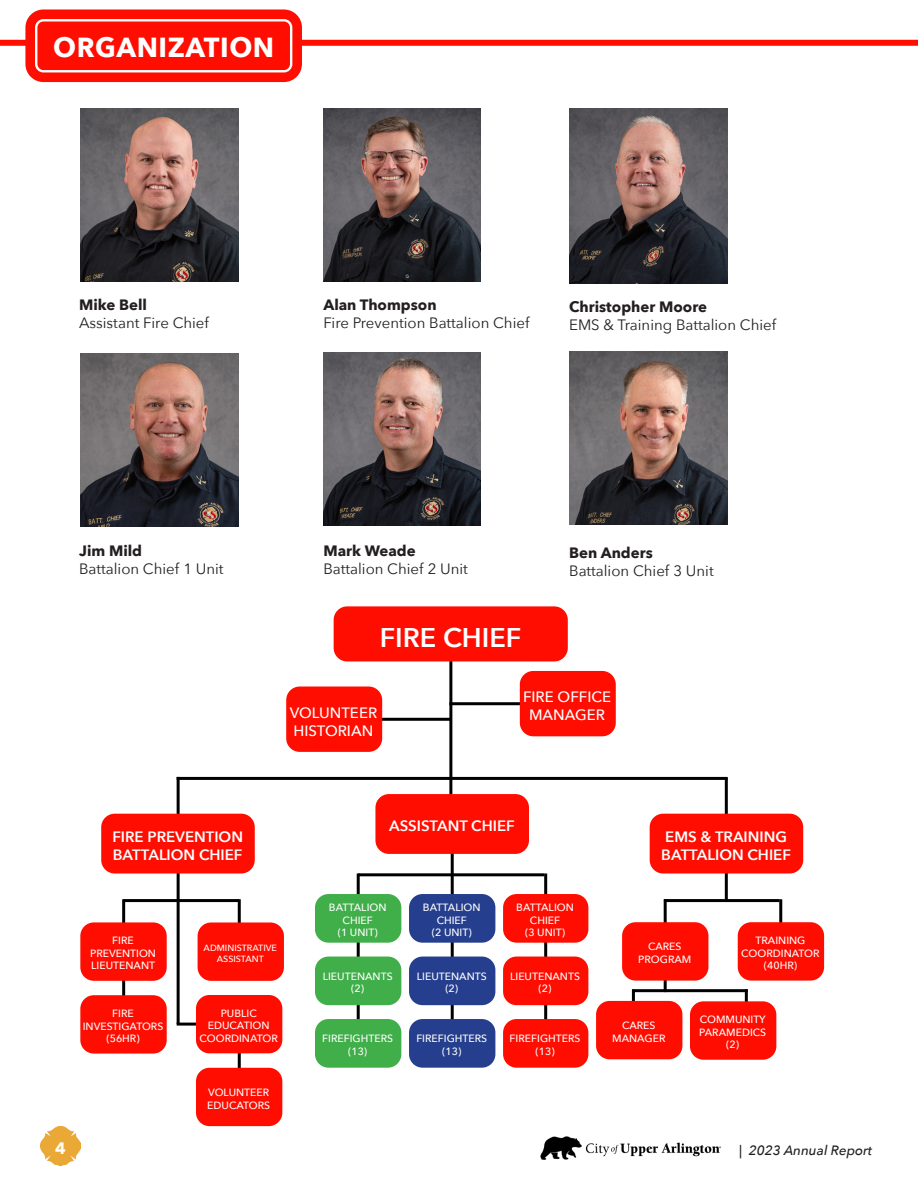
<style>
.page{position:relative;width:918px;height:1188px;background:#fff}
.page>*{position:absolute;margin:0;border:0;box-sizing:border-box;transform-origin:0 0}
.t1{font:700 27.6px "Avenir Next";letter-spacing:.02em;color:#fff}
.t2{font:600 27px "Avenir Next";color:#fff}
.t3{font:700 16.5px "Avenir Next";color:#fff}
.t4{font:15px/18px "Avenir Next";color:#231f20}
.t5{font:600 15px/18px "Avenir Next";color:#fff}
.t6{font:500 15px/18px "Avenir Next";color:#fff;text-align:center}
.t7{font:italic 500 13.5px "Avenir Next";color:#231f20}
.t8{font:500 10.5px/12.6px "Avenir Next";color:#fff;text-align:center}
.t9{font:500 9px/10.8px "Avenir Next";color:#fff;text-align:center}
.s1{font-weight:700}
.s2{font-style:normal}
</style>
<div class="page">
<div style="left:0;top:40px;width:918px;height:6px;background:#ff0d00"></div>
<img style="left:40px;top:1126px;width:40px;height:40px">
<img style="left:540px;top:1136px;width:181px;height:24px">
<div style="left:25px;top:9px;width:277px;height:73px;background:#ff0d00;border-radius:18px"></div>
<div style="left:35px;top:19px;width:257px;height:53px;border:2px solid #fff;border-radius:7px"></div>
<hr style="left:632px;top:989px;width:116px;height:3px;background:#000">
<hr style="left:745px;top:989px;width:3px;height:60px;background:#000">
<hr style="left:632px;top:989px;width:3px;height:60px;background:#000">
<hr style="left:449px;top:629px;width:3px;height:175px;background:#000">
<hr style="left:449px;top:702px;width:128px;height:3px;background:#000">
<hr style="left:324px;top:718px;width:127px;height:3px;background:#000">
<hr style="left:177px;top:844px;width:3px;height:180px;background:#000">
<hr style="left:177px;top:1023px;width:62px;height:3px;background:#000">
<hr style="left:238px;top:1030px;width:3px;height:59px;background:#000">
<hr style="left:124px;top:899px;width:115px;height:3px;background:#000">
<hr style="left:122px;top:899px;width:3px;height:119px;background:#000">
<hr style="left:238px;top:899px;width:3px;height:59px;background:#000">
<hr style="left:725px;top:844px;width:3px;height:58px;background:#000">
<hr style="left:664px;top:899px;width:116px;height:3px;background:#000">
<hr style="left:779px;top:899px;width:3px;height:59px;background:#000">
<hr style="left:664px;top:899px;width:3px;height:93px;background:#000">
<hr style="left:451px;top:834px;width:3px;height:226px;background:#000">
<hr style="left:357px;top:874px;width:3px;height:147px;background:#000">
<hr style="left:544px;top:874px;width:3px;height:147px;background:#000">
<hr style="left:358px;top:873px;width:186px;height:3px;background:#000">
<hr style="left:177px;top:777px;width:551px;height:3px;background:#000">
<hr style="left:177px;top:777px;width:3px;height:43px;background:#000">
<hr style="left:725px;top:778px;width:3px;height:42px;background:#000">
<div style="left:334px;top:606px;width:234px;height:55px;background:#ff0d00;border-radius:14px"></div>
<div style="left:520px;top:671px;width:96px;height:65px;background:#ff0d00;border-radius:14px"></div>
<div style="left:101px;top:814px;width:154px;height:60px;background:#ff0d00;border-radius:13px"></div>
<div style="left:375px;top:794px;width:154px;height:60px;background:#ff0d00;border-radius:14px"></div>
<div style="left:650px;top:814px;width:153px;height:60px;background:#ff0d00;border-radius:14px"></div>
<div style="left:80px;top:922px;width:87px;height:59px;background:#ff0d00;border-radius:14px"></div>
<div style="left:286px;top:687px;width:96px;height:65px;background:#ff0d00;border-radius:14px"></div>
<div style="left:80px;top:995px;width:87px;height:59px;background:#ff0d00;border-radius:14px"></div>
<div style="left:196px;top:995px;width:86px;height:58px;background:#ff0d00;border-radius:14px"></div>
<div style="left:196px;top:1068px;width:86px;height:58px;background:#ff0d00;border-radius:14px"></div>
<div style="left:315px;top:894px;width:86px;height:49px;background:#40ae49;border-radius:14px"></div>
<div style="left:315px;top:957px;width:86px;height:48px;background:#40ae49;border-radius:14px"></div>
<div style="left:315px;top:1019px;width:86px;height:49px;background:#40ae49;border-radius:14px"></div>
<div style="left:409px;top:894px;width:86px;height:49px;background:#253f8e;border-radius:14px"></div>
<div style="left:409px;top:957px;width:86px;height:48px;background:#253f8e;border-radius:14px"></div>
<div style="left:409px;top:1019px;width:86px;height:49px;background:#253f8e;border-radius:14px"></div>
<div style="left:503px;top:894px;width:85px;height:49px;background:#ff0d00;border-radius:14px"></div>
<div style="left:503px;top:957px;width:85px;height:48px;background:#ff0d00;border-radius:14px"></div>
<div style="left:503px;top:1019px;width:85px;height:49px;background:#ff0d00;border-radius:14px"></div>
<div style="left:738px;top:922px;width:86px;height:59px;background:#ff0d00;border-radius:14px"></div>
<div style="left:622px;top:922px;width:86px;height:59px;background:#ff0d00;border-radius:14px"></div>
<div style="left:596px;top:1001px;width:86px;height:58px;background:#ff0d00;border-radius:14px"></div>
<div style="left:690px;top:1001px;width:86px;height:59px;background:#ff0d00;border-radius:14px"></div>
<img style="left:323px;top:108px;width:158px;height:173px">
<img style="left:80px;top:108px;width:158px;height:173px">
<img style="left:569px;top:108px;width:158px;height:175px">
<div style="left:198px;top:922px;width:86px;height:59px;background:#ff0d00;border-radius:14px"></div>
<img style="left:80px;top:354px;width:158px;height:173px">
<img style="left:323px;top:352px;width:157px;height:173px">
<img style="left:569px;top:351px;width:158px;height:174px">
<p class="t1" style="left:53px;top:24px;width:222px">ORGANIZATION</p>
<p class="t4" style="left:79px;top:296px;width:131px"><span class="s1">Mike Bell<br></span>Assistant Fire Chief</p>
<p class="t4" style="left:569px;top:297px;width:209px"><span class="s1">Christopher Moore<br></span>EMS &amp; Training Battalion Chief</p>
<p class="t4" style="left:323px;top:296px;width:208px"><span class="s1">Alan Thompson<br></span>Fire Prevention Battalion Chief</p>
<p class="t4" style="left:79px;top:541px;width:146px"><span class="s1">Jim Mild<br></span>Battalion Chief 1 Unit</p>
<p class="t4" style="left:323px;top:541px;width:146px"><span class="s1">Mark Weade<br></span>Battalion Chief 2 Unit</p>
<p class="t4" style="left:569px;top:543px;width:146px"><span class="s1">Ben Anders<br></span>Battalion Chief 3 Unit</p>
<p class="t2" style="left:380px;top:615px;width:143px">FIRE CHIEF</p>
<p class="t6" style="left:290px;top:703px;width:89px;text-align:left">VOLUNTEER<br>HISTORIAN</p>
<p class="t6" style="left:523px;top:687px;width:90px">FIRE OFFICE<br>MANAGER</p>
<p class="t5" style="left:112px;top:827px;width:132px">FIRE PREVENTION<br>BATTALION CHIEF</p>
<p class="t8" style="left:90px;top:934px;width:68px">FIRE<br>PREVENTION<br>LIEUTENANT</p>
<p class="t8" style="left:83px;top:1007px;width:82px">FIRE<br>INVESTIGATORS</p>
<p class="t8" style="left:106px;top:1032px;width:35px">(56HR)</p>
<p class="t9" style="left:204px;top:942px;width:75px">ADMINISTRATIVE<br>ASSISTANT</p>
<p class="t8" style="left:200px;top:1007px;width:80px">PUBLIC<br>EDUCATION<br>COORDINATOR</p>
<p class="t8" style="left:207px;top:1086px;width:64px;text-align:left">VOLUNTEER<br>EDUCATORS</p>
<p class="t5" style="left:389px;top:817px;width:127px">ASSISTANT CHIEF</p>
<p class="t8" style="left:329px;top:901px;width:59px">BATTALION<br>CHIEF</p>
<p class="t8" style="left:338px;top:926px;width:41px">(1 UNIT)</p>
<p class="t8" style="left:323px;top:970px;width:71px">LIEUTENANTS (2)</p>
<p class="t8" style="left:322px;top:1032px;width:72px">FIREFIGHTERS (13)</p>
<p class="t8" style="left:423px;top:901px;width:59px">BATTALION<br>CHIEF</p>
<p class="t8" style="left:432px;top:926px;width:41px">(2 UNIT)</p>
<p class="t8" style="left:417px;top:970px;width:71px">LIEUTENANTS (2)</p>
<p class="t8" style="left:416px;top:1032px;width:72px">FIREFIGHTERS (13)</p>
<p class="t8" style="left:516px;top:901px;width:59px">BATTALION<br>CHIEF</p>
<p class="t8" style="left:525px;top:926px;width:41px">(3 UNIT)</p>
<p class="t8" style="left:510px;top:970px;width:71px">LIEUTENANTS (2)</p>
<p class="t8" style="left:510px;top:1032px;width:72px">FIREFIGHTERS (13)</p>
<p class="t5" style="left:661px;top:827px;width:131px">EMS &amp; TRAINING<br>BATTALION CHIEF</p>
<p class="t8" style="left:638px;top:940px;width:55px">CARES<br>PROGRAM</p>
<p class="t8" style="left:741px;top:934px;width:80px">TRAINING<br>COORDINATOR</p>
<p class="t8" style="left:764px;top:959px;width:35px">(40HR)</p>
<p class="t8" style="left:612px;top:1019px;width:55px">CARES<br>MANAGER</p>
<p class="t8" style="left:699px;top:1013px;width:69px">COMMUNITY<br>PARAMEDICS (2)</p>
<h3 class="t3" style="left:55px;top:1134px;width:12px">4</h3>
<p class="t7" style="left:739px;top:1139px;width:135px"><span class="s2">|</span> 2023 Annual Report</p>
</div>
